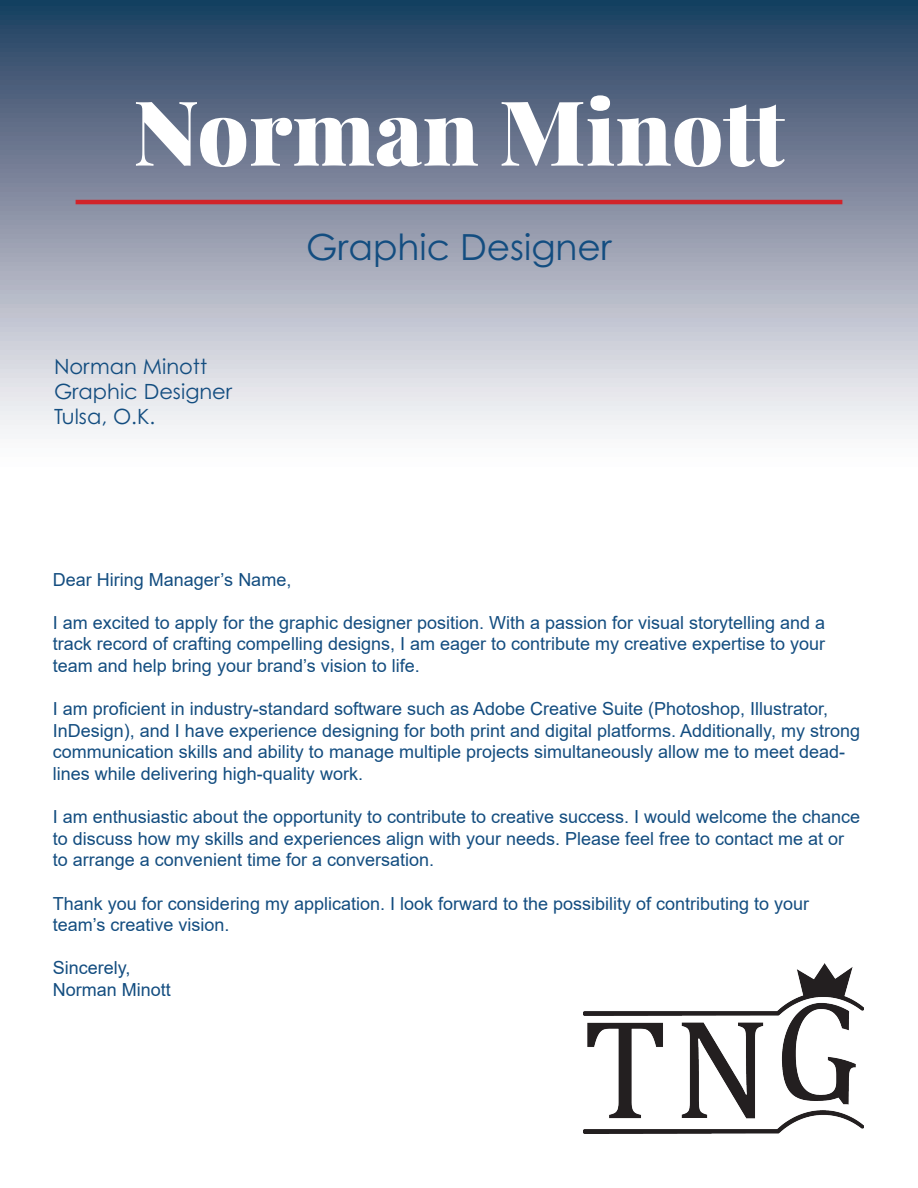
<style>
.page{position:relative;width:918px;height:1188px;background:#fff}
.page>*{position:absolute;margin:0;border:0;box-sizing:border-box;transform-origin:0 0}
.t1{font:900 90px "Playfair Display";color:#fff}
.t2{font:36px "Century Gothic Pro";color:#134d80}
.t3{font:21px "Century Gothic Pro";color:#134d80}
.t4{font:18px/21.6px "Arial";color:#134d80}
</style>
<div class="page">
<svg style="left:1px;top:1px;width:917px;height:433px;background:#8d97aa"></svg>
<hr style="left:76px;top:200px;width:766px;height:4px;background:#d1232a">
<img style="left:583px;top:963px;width:281px;height:171px">
<p class="t1" style="left:133px;top:61px;width:653px">Norman Minott</p>
<p class="t3" style="left:54px;top:353px;width:155px">Norman Minott</p>
<p class="t3" style="left:54px;top:378px;width:180px">Graphic Designer</p>
<p class="t3" style="left:54px;top:404px;width:103px">Tulsa, O.K.</p>
<p class="t2" style="left:306px;top:225px;width:307px">Graphic Designer</p>
<p class="t4" style="left:53px;top:568px;width:240px">Dear Hiring Manager’s Name,</p>
<p class="t4" style="left:53px;top:611px;width:774px;text-align:justify">I am excited to apply for the graphic designer position. With a passion for visual storytelling and a track record of crafting compelling designs, I am eager to contribute my creative expertise to your team and help bring your brand’s vision to life.</p>
<p class="t4" style="left:53px;top:698px;width:809px">I am proficient in industry-standard software such as Adobe Creative Suite (Photoshop, Illustrator, InDesign), and I have experience designing for both print and digital platforms. Additionally, my strong communication skills and ability to manage multiple projects simultaneously allow me to meet dead&shy;lines while delivering high-quality work.</p>
<p class="t4" style="left:53px;top:806px;width:809px">I am enthusiastic about the opportunity to contribute to creative success. I would welcome the chance to discuss how my skills and experiences align with your needs. Please feel free to contact me at or to arrange a convenient time for a conversation.</p>
<p class="t4" style="left:53px;top:892px;width:758px">Thank you for considering my application. I look forward to the possibility of contributing to your team’s creative vision.</p>
<p class="t4" style="left:53px;top:957px;width:120px">Sincerely,<br>Norman Minott</p>
</div>
